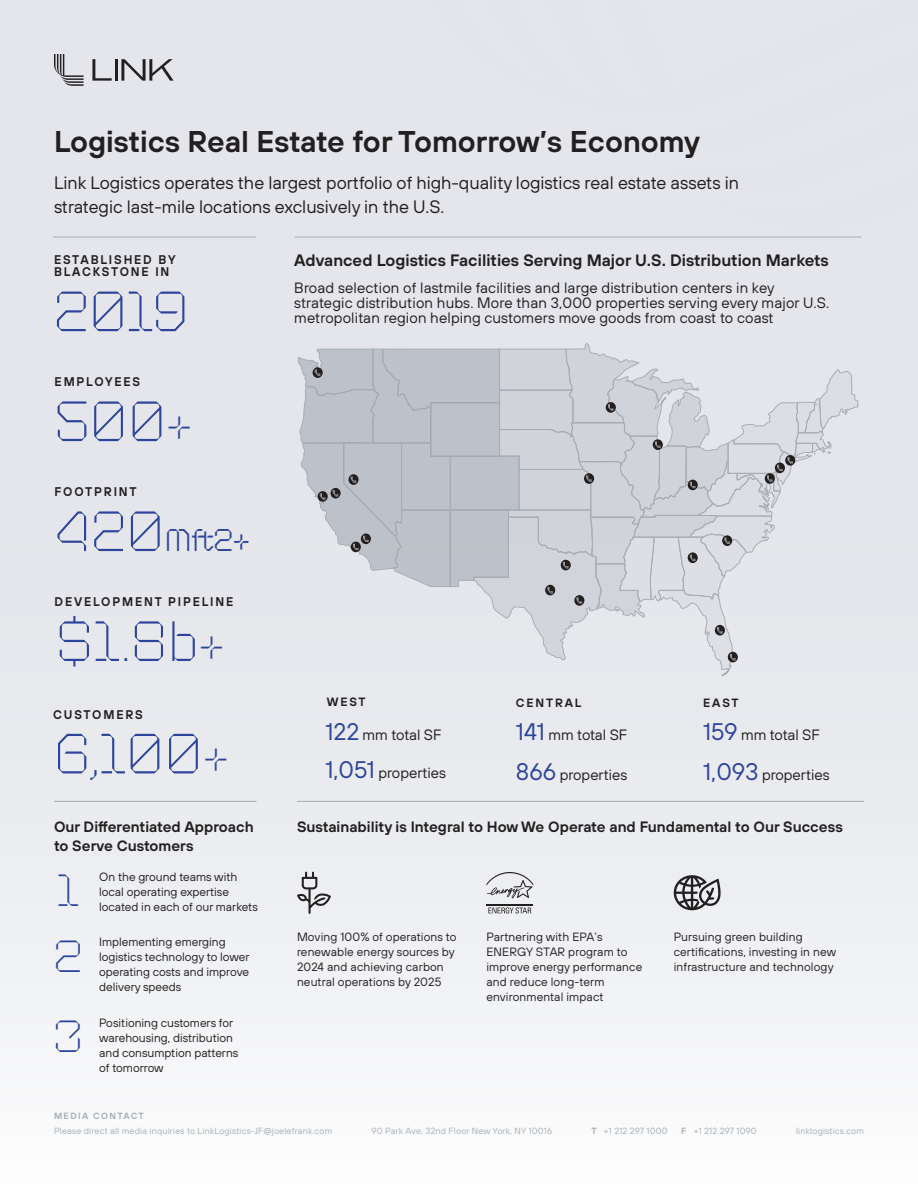
<style>
.page{position:relative;width:918px;height:1188px;background:#fff}
.page>*{position:absolute;margin:0;border:0;box-sizing:border-box;transform-origin:0 0}
.NUMBERS___36{font:300 56.7px "Coanda";color:#2d449c;scale:.96 1}
.NUMBERS___36-2{font:300 45px "Coanda";color:#2d449c}
.NUMBERS___36-3{font:31.5px "Coanda";color:#2d449c;scale:.96 1}
.t1{font:600 30px "TT Hoves";color:#231f20}
.t2{font:18px/24px "TT Hoves";color:#231f20}
.SUBHEAD___10_13{font:600 16.5px "TT Hoves";color:#231f20}
.BODY___9_12{font:15px/15px "TT Hoves";letter-spacing:.01em;color:#231f20}
.SUBHEAD___10_13-2{font:600 15px/19.5px "TT Hoves";color:#231f20}
.NUMBERS___20{font:15px "TT Hoves";color:#231f20}
.EYEBROW___8_8{font:600 12.6px/12.6px "TT Hoves";letter-spacing:.15em;color:#231f20;scale:.96 1}
.BODY___9_12-2{font:12px/15px "TT Hoves";color:#231f20}
.EYEBROW___8_8-2{font:600 12px "TT Hoves";letter-spacing:.15em;color:#231f20}
.FOOTER___Body_6_8{font:9px "TT Hoves";letter-spacing:.02em;color:#a8aeb6}
.FOOTER___Eyebrow_6_8{font:600 9px "TT Hoves";letter-spacing:.15em;color:#a8aeb6}
.s1{font-size:47.25px}
.s2{font-weight:300;font-size:56.7px}
.s3{font-size:24px;color:#2d449c}
</style>
<div class="page">
<div style="left:0;top:0;width:918px;height:1188px;background:linear-gradient(to bottom,#dee0e7,#f5f5f7)"></div>
<svg style="left:92px;top:59px;width:20px;height:22px"></svg>
<hr style="left:115px;top:59px;width:3px;height:22px;background:#231f20">
<svg style="left:121px;top:59px;width:53px;height:22px"></svg>
<svg style="left:54px;top:54px;width:30px;height:32px"></svg>
<hr style="left:53px;top:237px;width:203px;height:1px;background:#a8aeb6">
<hr style="left:54px;top:801px;width:202px;height:1px;background:#a8aeb6">
<hr style="left:295px;top:237px;width:567px;height:1px;background:#a8aeb6">
<hr style="left:297px;top:801px;width:567px;height:1px;background:#a8aeb6">
<svg style="left:297px;top:872px;width:34px;height:42px"></svg>
<svg style="left:674px;top:875px;width:47px;height:35px;background:#959496"></svg>
<svg style="left:486px;top:872px;width:47px;height:42px;background:#c4c4c7"></svg>
<svg style="left:298px;top:343px;width:560px;height:334px;background:#d2d5db"></svg>
<p class="t1" style="left:54px;top:121px;width:648px">Logistics Real Estate for Tomorrow’s Economy</p>
<p class="t2" style="left:54px;top:170px;width:687px">Link Logistics operates the largest portfolio of high-quality logistics real estate assets in strategic last-mile locations exclusively in the U.S.</p>
<p class="EYEBROW___8_8" style="left:54px;top:253px;width:128px">ESTABLISHED BY<br>BLACKSTONE IN</p>
<p class="NUMBERS___36" style="left:54px;top:279px;width:142px">2019</p>
<p class="EYEBROW___8_8" style="left:55px;top:375px;width:91px">EMPLOYEES</p>
<p class="NUMBERS___36" style="left:55px;top:389px;width:145px">500<span class="s1">+</span></p>
<p class="EYEBROW___8_8" style="left:55px;top:485px;width:87px">FOOTPRINT</p>
<p class="NUMBERS___36-3" style="left:55px;top:522px;width:206px"><span class="s2">420</span>Mft2+</p>
<p class="EYEBROW___8_8" style="left:55px;top:595px;width:188px">DEVELOPMENT PIPELINE</p>
<p class="NUMBERS___36" style="left:55px;top:609px;width:179px">$1.8b<span class="s1">+</span></p>
<p class="EYEBROW___8_8" style="left:53px;top:707px;width:95px">CUSTOMERS</p>
<p class="NUMBERS___36" style="left:53px;top:721px;width:185px">6,100<span class="s1">+</span></p>
<p class="SUBHEAD___10_13-2" style="left:54px;top:816px;width:201px">Our Differentiated Approach to Serve Customers</p>
<p class="NUMBERS___36-2" style="left:58px;top:865px;width:23px">1</p>
<p class="BODY___9_12-2" style="left:99px;top:869px;width:160px">On the ground teams with local operating expertise located in each of our markets</p>
<p class="NUMBERS___36-2" style="left:54px;top:930px;width:30px">2</p>
<p class="BODY___9_12-2" style="left:99px;top:934px;width:152px">Implementing emerging logistics technology to lower operating costs and improve delivery speeds</p>
<p class="NUMBERS___36-2" style="left:53px;top:1010px;width:31px">3</p>
<p class="BODY___9_12-2" style="left:99px;top:1015px;width:141px">Positioning customers for warehousing, distribution and consumption patterns of tomorrow</p>
<p class="FOOTER___Eyebrow_6_8" style="left:54px;top:1110px;width:91px">MEDIA CONTACT</p>
<p class="SUBHEAD___10_13" style="left:294px;top:250px;width:536px">Advanced Logistics Facilities Serving Major U.S. Distribution Markets</p>
<p class="BODY___9_12" style="left:294px;top:280px;width:537px">Broad selection of lastmile facilities and large distribution centers in key strategic distribution hubs. More than 3,000 properties serving every major U.S. metropolitan region helping customers move goods from coast to coast</p>
<p class="EYEBROW___8_8-2" style="left:327px;top:693px;width:40px">WEST</p>
<p class="NUMBERS___20" style="left:325px;top:725px;width:118px"><span class="s3">122</span> mm total SF</p>
<p class="NUMBERS___20" style="left:325px;top:763px;width:122px"><span class="s3">1,051</span> properties</p>
<p class="EYEBROW___8_8-2" style="left:516px;top:695px;width:67px">CENTRAL</p>
<p class="NUMBERS___20" style="left:516px;top:725px;width:113px"><span class="s3">141</span> mm total SF</p>
<p class="NUMBERS___20" style="left:516px;top:766px;width:113px"><span class="s3">866</span> properties</p>
<p class="EYEBROW___8_8-2" style="left:703px;top:695px;width:37px">EAST</p>
<p class="NUMBERS___20" style="left:703px;top:725px;width:118px"><span class="s3">159</span> mm total SF</p>
<p class="NUMBERS___20" style="left:703px;top:766px;width:128px"><span class="s3">1,093</span> properties</p>
<p class="SUBHEAD___10_13-2" style="left:297px;top:816px;width:547px">Sustainability is Integral to How We Operate and Fundamental to Our Success</p>
<p class="BODY___9_12-2" style="left:297px;top:929px;width:161px">Moving 100% of operations to renewable energy sources by<br>2024 and achieving carbon neutral operations by 2025</p>
<p class="BODY___9_12-2" style="left:674px;top:929px;width:164px">Pursuing green building certifications, investing in new infrastructure and technology</p>
<p class="BODY___9_12-2" style="left:486px;top:929px;width:157px">Partnering with EPA’s<br>ENERGY STAR program to improve energy performance and reduce long-term environmental impact</p>
<p class="FOOTER___Body_6_8" style="left:54px;top:1125px;width:280px">Please direct all media inquiries to LinkLogistics-JF@joelefrank.com</p>
<p class="FOOTER___Body_6_8" style="left:372px;top:1125px;width:182px">90 Park Ave, 32nd Floor New York, NY 10016</p>
<p class="FOOTER___Eyebrow_6_8" style="left:591px;top:1125px;width:7px">T</p>
<p class="FOOTER___Body_6_8" style="left:604px;top:1125px;width:65px">+1 212 297 1000</p>
<p class="FOOTER___Eyebrow_6_8" style="left:681px;top:1125px;width:7px">F</p>
<p class="FOOTER___Body_6_8" style="left:694px;top:1125px;width:64px">+1 212 297 1090</p>
<p class="FOOTER___Body_6_8" style="left:796px;top:1125px;width:69px">linklogistics.com</p>
</div>
